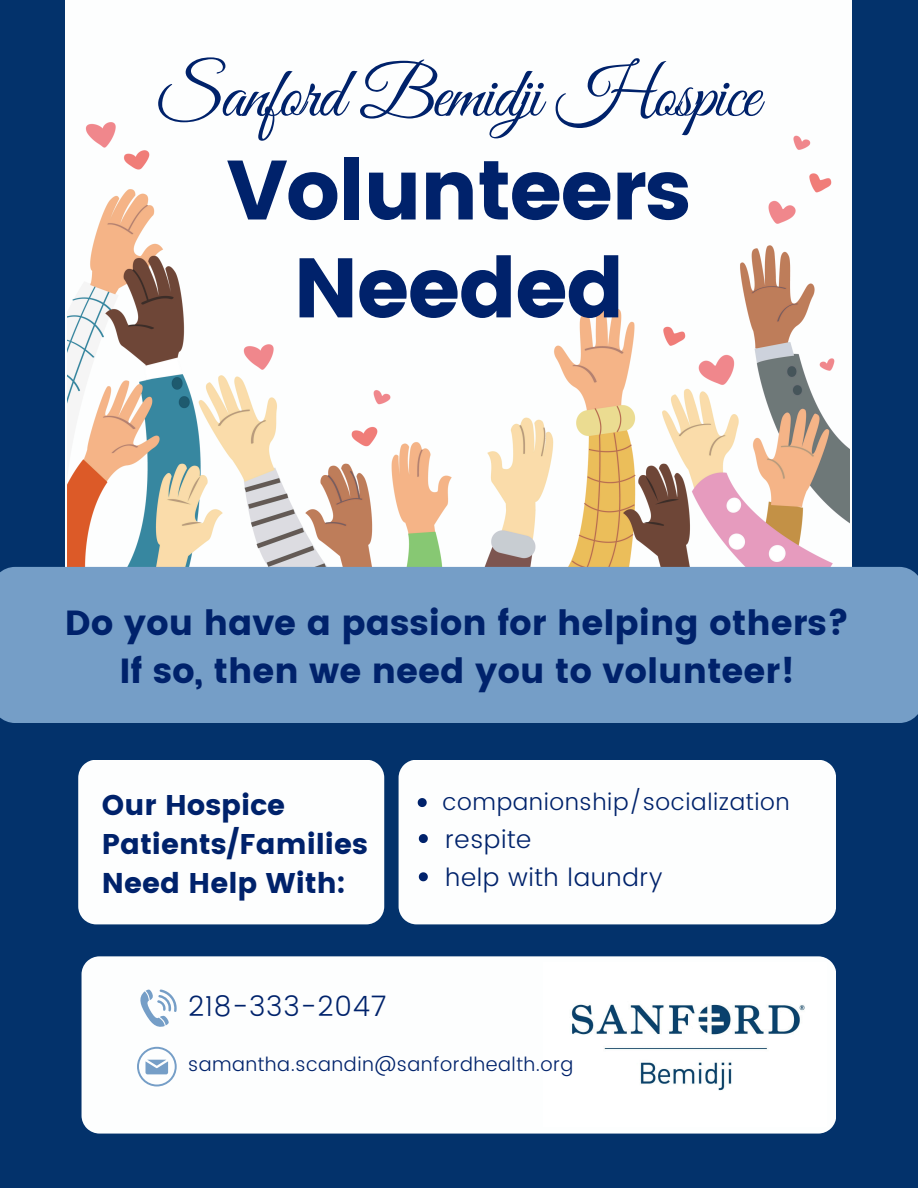
<style>
.page{position:relative;width:918px;height:1188px;background:#03326b}
.page>*{position:absolute;margin:0;border:0;box-sizing:border-box;transform-origin:0 0}
.t1{font:84px "Poppins";letter-spacing:-.025em;color:#00226b}
.t2{font:71.7px "Great Vibes";letter-spacing:-.025em;color:#00226b}
.t3{font:34.8px/48.3px "Poppins";color:#00226b;text-align:center}
.t4{font:28.5px/39.3px "Poppins";color:#00226b}
.t5{font:300 27.9px "Poppins";letter-spacing:.025em;color:#00226b}
.t6{font:300 24.9px "Poppins";letter-spacing:.025em;color:#00226b}
.t7{font:300 23.4px "Poppins";letter-spacing:.025em;color:#00226b}
.t8{font:300 19.5px "Poppins";letter-spacing:.025em;color:#00226b}
</style>
<div class="page">
<div style="left:66px;top:0;width:786px;height:625px;background:#fdfefe"></div>
<img style="left:68px;top:122px;width:782px;height:445px">
<div style="left:0;top:567px;width:918px;height:156px;background:#759ec7"></div>
<div style="left:82px;top:956px;width:754px;height:178px;background:#fdfefe"></div>
<div style="left:78px;top:760px;width:306px;height:164px;background:#fdfefe"></div>
<div style="left:399px;top:760px;width:437px;height:164px;background:#fdfefe"></div>
<svg style="left:418px;top:798px;width:9px;height:9px"></svg>
<svg style="left:419px;top:834px;width:9px;height:9px"></svg>
<svg style="left:419px;top:872px;width:9px;height:9px"></svg>
<svg style="left:137px;top:989px;width:39px;height:40px;background:#d1dfec"></svg>
<svg style="left:137px;top:1047px;width:39px;height:39px;background:#d0deeb"></svg>
<img style="left:544px;top:963px;width:282px;height:164px">
<p class="t2" style="left:158px;top:55px;width:603px">Sanford Bemidji Hospice</p>
<h3 class="t1" style="left:227px;top:141px;width:466px">Volunteers</h3>
<h1 class="t1" style="left:293px;top:239px;width:333px">Needed</h1>
<h4 class="t3" style="left:65px;top:599px;width:786px">Do you have a passion for helping others?<br>If so, then we need you to volunteer!</h4>
<p class="t4" style="left:102px;top:785px;width:267px">Our Hospice<br>Patients/Families<br>Need Help With:</p>
<p class="t5" style="left:188px;top:990px;width:200px">218-333-2047</p>
<h2 class="t7" style="left:443px;top:789px;width:348px">companionship/socialization</h2>
<p class="t6" style="left:445px;top:824px;width:88px">respite</p>
<h1 class="t6" style="left:445px;top:863px;width:219px">help with laundry</h1>
<p class="t8" style="left:188px;top:1053px;width:387px">samantha.scandin@sanfordhealth.org</p>
</div>
